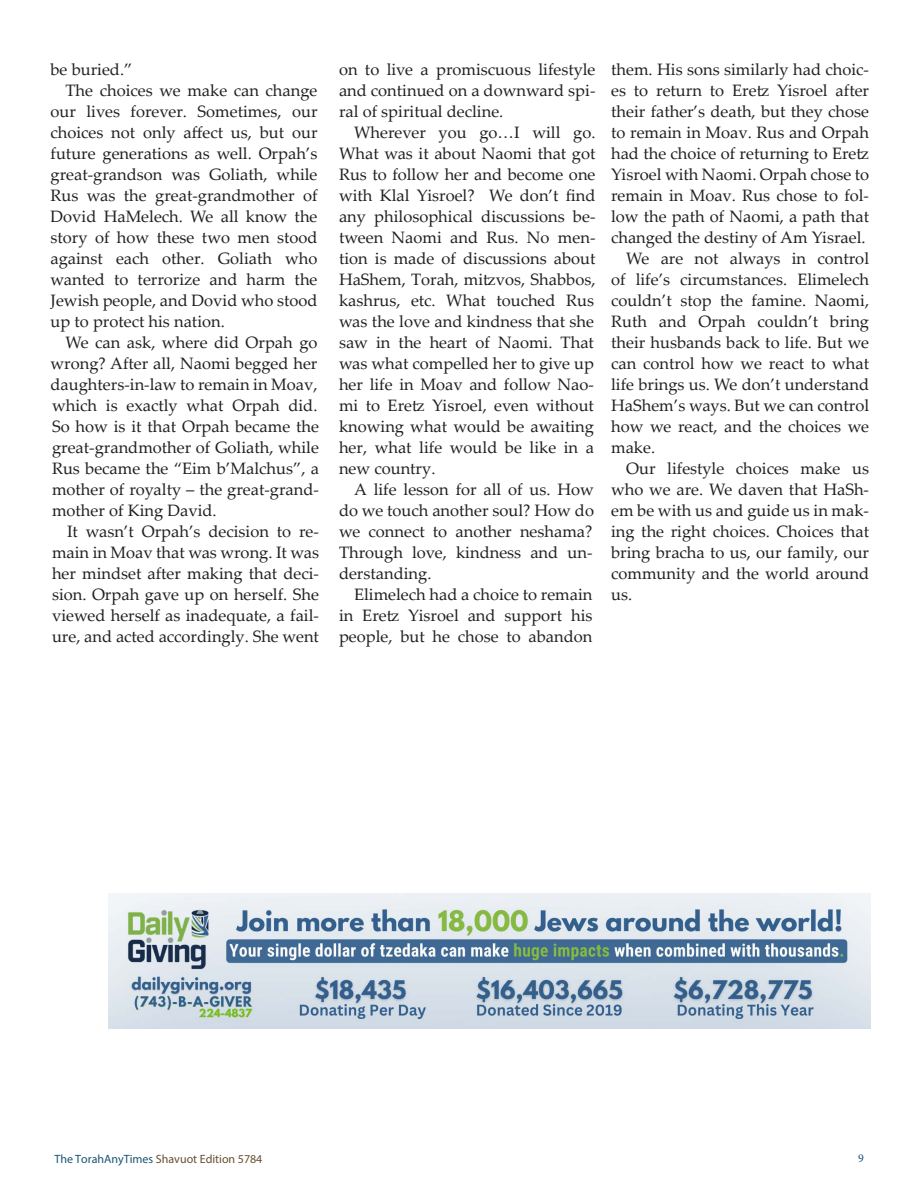
<style>
.page{position:relative;width:918px;height:1188px;background:#fff}
.page>*{position:absolute;margin:0;border:0;box-sizing:border-box;transform-origin:0 0}
.Paragraph_Indented{font:16.5px/21px "Palatino Linotype";color:#231f20;text-align:justify}
.t1{font:12px "Myriad Pro";color:#684f30}
.t2{font:12px "Minion Pro";color:#185673}
.s1{color:#185673}
</style>
<div class="page">
<img style="left:109px;top:894px;width:761px;height:134px">
<p class="Paragraph_Indented" style="left:51px;top:58px;width:83px">be buried.”</p>
<p class="Paragraph_Indented" style="left:51px;top:79px;width:269px;text-indent:15px">The choices we make can change our lives forever. Sometimes, our choices not only affect us, but our future generations as well. Orpah’s great-grandson was Goliath, while Rus was the great-grandmother of Dovid HaMelech. We all know the story of how these two men stood against each other. Goliath who wanted to terrorize and harm the Jewish people, and Dovid who stood up to protect his nation.</p>
<p class="Paragraph_Indented" style="left:51px;top:331px;width:270px;text-indent:15px">We can ask, where did Orpah go wrong? After all, Naomi begged her daughters-in-law to remain in Moav, which is exactly what Orpah did.<br>So how is it that Orpah became the great-grandmother of Goliath, while Rus became the “Eim b’Malchus”, a mother of royalty – the great-grand&shy;mother of King David.</p>
<p class="Paragraph_Indented" style="left:52px;top:520px;width:269px;text-indent:15px">It wasn’t Orpah’s decision to re&shy;main in Moav that was wrong. It was her mindset after making that deci&shy;sion. Orpah gave up on herself. She viewed herself as inadequate, a fail&shy;ure, and acted accordingly. She went</p>
<p class="Paragraph_Indented" style="left:339px;top:58px;width:258px">on to live a promiscuous lifestyle and continued on a downward spi&shy;ral of spiritual decline.</p>
<p class="Paragraph_Indented" style="left:339px;top:121px;width:258px;text-indent:15px">Wherever you go…I will go.<br>What was it about Naomi that got Rus to follow her and become one with Klal Yisroel? We don’t find any philosophical discussions be&shy;tween Naomi and Rus. No men&shy;tion is made of discussions about HaShem, Torah, mitzvos, Shabbos, kashrus, etc. What touched Rus was the love and kindness that she saw in the heart of Naomi. That was what compelled her to give up her life in Moav and follow Nao&shy;mi to Eretz Yisroel, even without knowing what would be awaiting her, what life would be like in a new country.</p>
<p class="Paragraph_Indented" style="left:339px;top:478px;width:257px;text-indent:15px">A life lesson for all of us. How do we touch another soul? How do we connect to another neshama?<br>Through love, kindness and un&shy;derstanding.</p>
<p class="Paragraph_Indented" style="left:339px;top:583px;width:255px;text-indent:15px">Elimelech had a choice to remain in Eretz Yisroel and support his people, but he chose to abandon</p>
<p class="Paragraph_Indented" style="left:611px;top:58px;width:260px">them. His sons similarly had choic&shy;es to return to Eretz Yisroel after their father’s death, but they chose to remain in Moav. Rus and Orpah had the choice of returning to Eretz Yisroel with Naomi. Orpah chose to remain in Moav. Rus chose to fol&shy;low the path of Naomi, a path that changed the destiny of Am Yisrael.</p>
<p class="Paragraph_Indented" style="left:611px;top:248px;width:260px;text-indent:15px">We are not always in control of life’s circumstances. Elimelech couldn’t stop the famine. Naomi, Ruth and Orpah couldn’t bring their husbands back to life. But we can control how we react to what life brings us. We don’t understand HaShem’s ways. But we can control how we react, and the choices we make.</p>
<p class="Paragraph_Indented" style="left:611px;top:458px;width:260px;text-indent:15px">Our lifestyle choices make us who we are. We daven that HaSh&shy;em be with us and guide us in mak&shy;ing the right choices. Choices that bring bracha to us, our family, our community and the world around us.</p>
<p class="t1" style="left:55px;top:1151px;width:209px"><span class="s1">The TorahAnyTimes</span> Shavuot Edition 5784</p>
<p class="t2" style="left:858px;top:1150px;width:7px">9</p>
</div>
